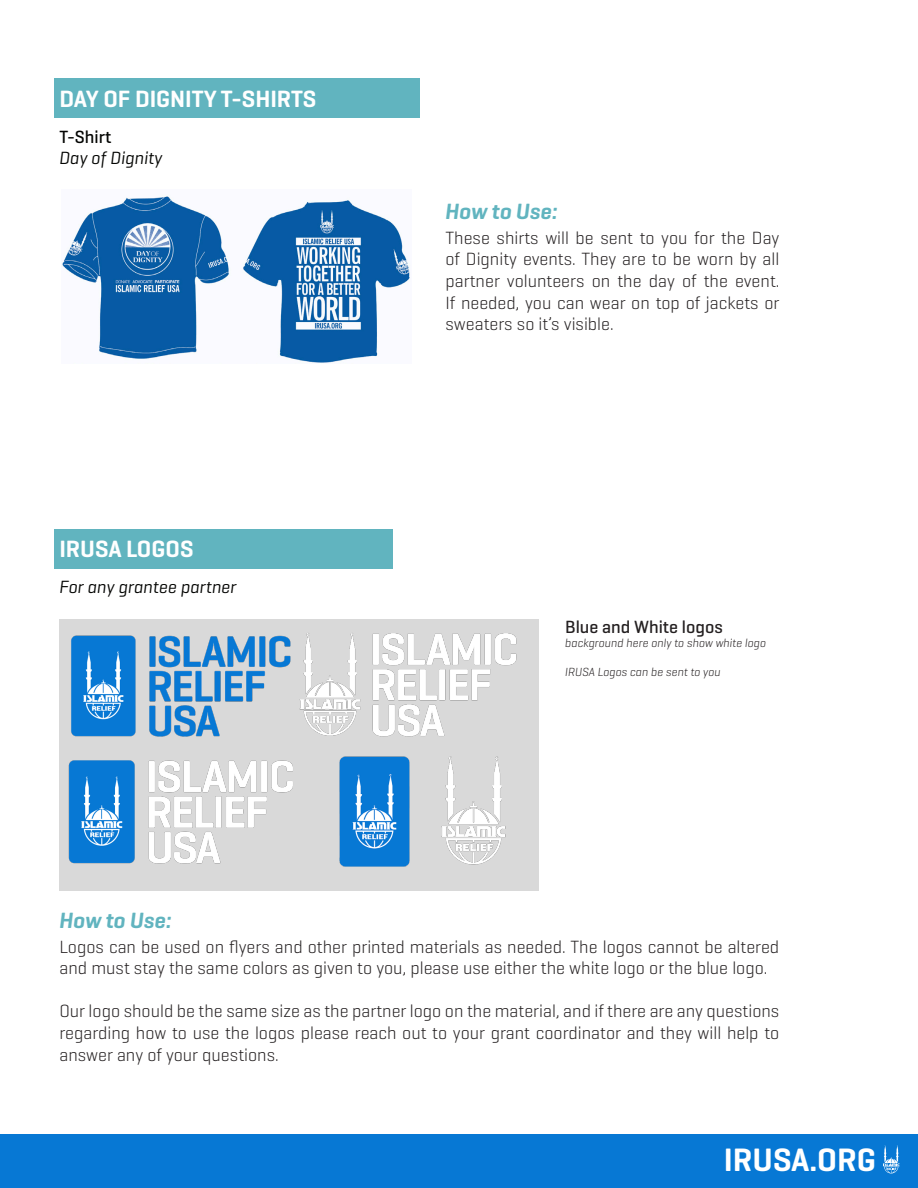
<style>
.page{position:relative;width:918px;height:1188px;background:#fff}
.page>*{position:absolute;margin:0;border:0;box-sizing:border-box;transform-origin:0 0}
.t1{font:600 33px "Geogrotesque";color:#fff}
.t2{font:600 24px "Geogrotesque";color:#fff}
.t3{font:italic 600 22.5px "Geogrotesque";color:#61b4bf}
.t4{font:300 18px/21.6px "Geogrotesque";color:#231f20;text-align:justify}
.t5{font:italic 18px "Geogrotesque";color:#040503}
.t6{font:500 18px "Geogrotesque";color:#231f20}
.t7{font:500 18px "Geogrotesque";color:#040503}
.t8{font:italic 300 12px "Geogrotesque";color:#231f20}
</style>
<div class="page">
<div style="left:59px;top:620px;width:480px;height:271px;background:#d9d9d9"></div>
<div style="left:54px;top:78px;width:365px;height:40px;background:#61b4bf"></div>
<div style="left:54px;top:529px;width:338px;height:40px;background:#61b4bf"></div>
<img style="left:62px;top:196px;width:348px;height:167px">
<img style="left:71px;top:635px;width:220px;height:102px">
<img style="left:68px;top:760px;width:225px;height:104px">
<img style="left:299px;top:633px;width:218px;height:104px">
<img style="left:339px;top:756px;width:71px;height:111px">
<img style="left:441px;top:756px;width:65px;height:109px">
<div style="left:0;top:1134px;width:918px;height:54px;background:#0778d4"></div>
<svg style="left:883px;top:1145px;width:17px;height:28px"></svg>
<p class="t2" style="left:59px;top:83px;width:258px">DAY OF DIGNITY T-SHIRTS</p>
<p class="t7" style="left:59px;top:125px;width:54px">T-Shirt</p>
<p class="t5" style="left:59px;top:147px;width:105px">Day of Dignity</p>
<p class="t2" style="left:59px;top:534px;width:136px">IRUSA LOGOS</p>
<p class="t5" style="left:59px;top:576px;width:179px">For any grantee partner</p>
<p class="t3" style="left:59px;top:907px;width:114px">How to Use:</p>
<p class="t3" style="left:446px;top:198px;width:114px">How to Use:</p>
<p class="t4" style="left:446px;top:226px;width:336px">These shirts will be sent to you for the Day of Dignity events. They are to be worn by all partner volunteers on the day of the event.<br>If needed, you can wear on top of jackets or sweaters so it’s visible.</p>
<p class="t6" style="left:565px;top:616px;width:159px">Blue and White logos</p>
<p class="t8" style="left:565px;top:636px;width:202px">background here only to show white logo</p>
<p class="t8" style="left:565px;top:665px;width:157px">IRUSA Logos can be sent to you</p>
<p class="t4" style="left:59px;top:935px;width:721px">Logos can be used on flyers and other printed materials as needed. The logos cannot be altered and must stay the same colors as given to you, please use either the white logo or the blue logo.</p>
<p class="t4" style="left:59px;top:1000px;width:722px">Our logo should be the same size as the partner logo on the material, and if there are any questions regarding how to use the logos please reach out to your grant coordinator and they will help to answer any of your questions.</p>
<p class="t1" style="left:724px;top:1139px;width:154px">IRUSA.ORG</p>
</div>
